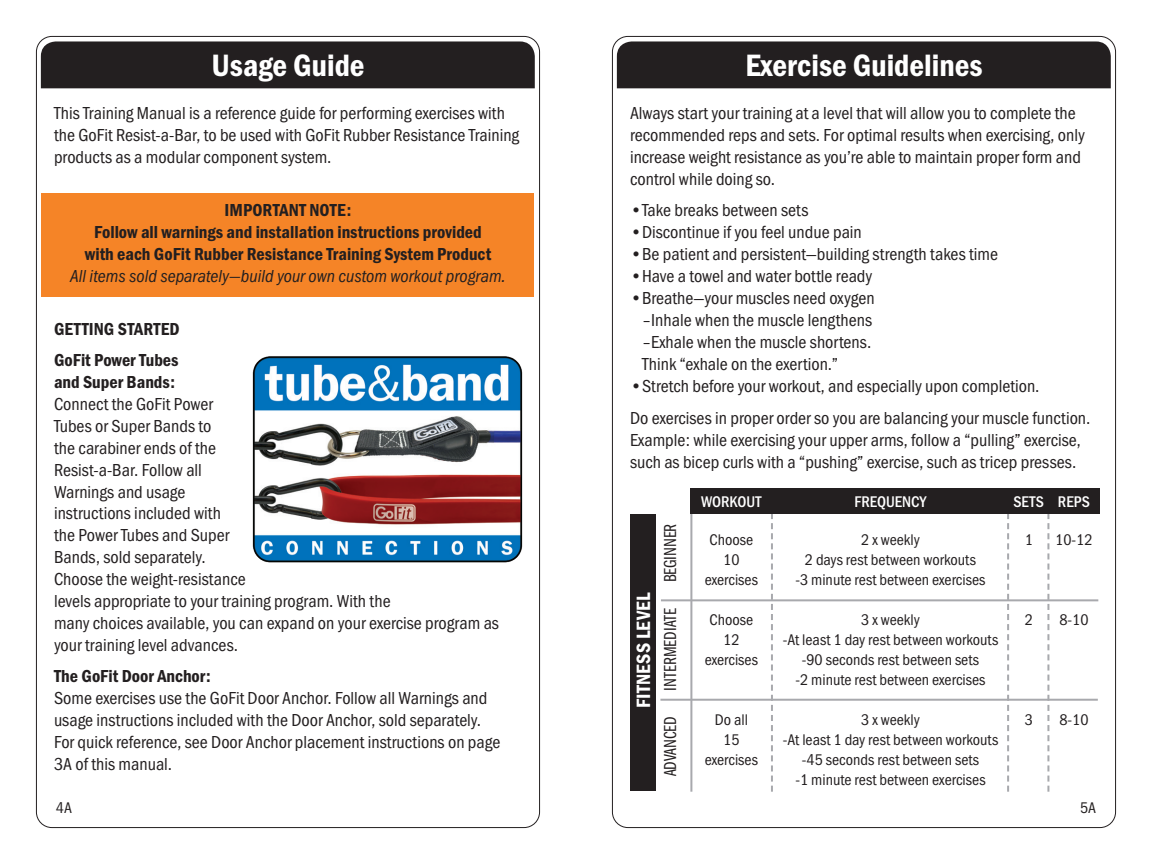
<style>
.page{position:relative;width:1152px;height:864px;background:#fff}
.page>*{position:absolute;margin:0;border:0;box-sizing:border-box;transform-origin:0 0}
.t1{font:32px "Franklin Gothic URW Con Dem";color:#fff}
.t2{font:20px "Franklin Gothic URW Con Dem";letter-spacing:.015em;color:#fff}
.t3{font:18px/22px "Franklin Gothic URW Con Boo";color:#231f20}
.t4{font:18px/22px "Franklin Gothic URW Con Dem";color:#231f20;text-align:center}
.t5{font:18px "Franklin Gothic URW Con Boo Ita";color:#231f20}
.t6{font:18px "Franklin Gothic URW Com Boo";color:#231f20}
.t7{font:16px/20px "Franklin Gothic URW Con Boo";color:#231f20;text-align:center}
.t8{font:500 16px "Franklin Gothic URW Con";color:#fff}
</style>
<div class="page">
<div style="left:41px;top:41px;width:494px;height:47px;background:#231f20"></div>
<div style="left:42px;top:193px;width:492px;height:104px;background:#f58427"></div>
<img style="left:252px;top:356px;width:271px;height:207px">
<div style="left:617px;top:41px;width:494px;height:47px;background:#231f20"></div>
<hr style="left:661px;top:599px;width:437px;height:2px;background:#a8a9ad">
<hr style="left:690px;top:513px;width:2px;height:279px;background:#a8a9ad">
<svg style="left:771px;top:513px;width:2px;height:279px"></svg>
<svg style="left:1007px;top:513px;width:2px;height:279px"></svg>
<svg style="left:1047px;top:513px;width:2px;height:279px"></svg>
<hr style="left:660px;top:699px;width:438px;height:2px;background:#a8a9ad">
<div style="left:690px;top:488px;width:410px;height:25px;background:#231f20"></div>
<div style="left:630px;top:515px;width:25px;height:276px;background:#231f20"></div>
<h1 class="t1" style="left:211px;top:44px;width:155px">Usage Guide</h1>
<p class="t3" style="left:54px;top:101px;width:467px">This Training Manual is a reference guide for performing exercises with the GoFit Resist-a-Bar, to be used with GoFit Rubber Resistance Training products as a modular component system.</p>
<p class="t4" style="left:85px;top:198px;width:408px">IMPORTANT NOTE:<br>Follow all warnings and installation instructions provided with each GoFit Rubber Resistance Training System Product</p>
<p class="t5" style="left:70px;top:266px;width:437px">All items sold separately—build your own custom workout program.</p>
<p class="t4" style="left:54px;top:312px;width:127px;line-height:31px;text-align:left">GETTING STARTED<br>GoFit Power Tubes</p>
<p class="t4" style="left:54px;top:370px;width:123px">and Super Bands:</p>
<p class="t3" style="left:54px;top:392px;width:447px">Connect the GoFit Power<br>Tubes or Super Bands to<br>the carabiner ends of the<br>Resist-a-Bar. Follow all<br>Warnings and usage<br>instructions included with<br>the Power Tubes and Super<br>Bands, sold separately.<br>Choose the weight-resistance<br>levels appropriate to your training program. With the<br>many choices available, you can expand on your exercise program as your training level advances.</p>
<p class="t4" style="left:54px;top:665px;width:158px">The GoFit Door Anchor:</p>
<p class="t3" style="left:54px;top:687px;width:448px">Some exercises use the GoFit Door Anchor. Follow all Warnings and usage instructions included with the Door Anchor, sold separately.<br>For quick reference, see Door Anchor placement instructions on page 3A of this manual.</p>
<p class="t7" style="left:56px;top:797px;width:18px">4A</p>
<p class="t7" style="left:1080px;top:797px;width:18px">5A</p>
<h1 class="t1" style="left:745px;top:44px;width:239px">Exercise Guidelines</h1>
<p class="t3" style="left:630px;top:101px;width:456px">Always start your training at a level that will allow you to complete the recommended reps and sets. For optimal results when exercising, only increase weight resistance as you’re able to maintain proper form and control while doing so.</p>
<p class="t3" style="left:630px;top:198px;width:180px">•Take breaks between sets</p>
<p class="t3" style="left:630px;top:220px;width:233px">•Discontinue if you feel undue pain</p>
<p class="t3" style="left:630px;top:242px;width:370px">•Be patient and persistent—building strength takes time</p>
<p class="t3" style="left:630px;top:264px;width:244px">•Have a towel and water bottle ready</p>
<p class="t3" style="left:642px;top:286px;width:234px;text-indent:-12px">•Breathe—your muscles need oxygen –Inhale when the muscle lengthens –Exhale when the muscle shortens.<br>Think “exhale on the exertion.”</p>
<p class="t3" style="left:630px;top:369px;width:462px;line-height:32px">•Stretch before your workout, and especially upon completion.<br>Do exercises in proper order so you are balancing your muscle function.</p>
<p class="t3" style="left:630px;top:428px;width:452px">Example: while exercising your upper arms, follow a “pulling” exercise, such as bicep curls with a “pushing” exercise, such as tricep presses.</p>
<p class="t8" style="left:701px;top:491px;width:62px">WORKOUT</p>
<p class="t7" style="left:705px;top:529px;width:55px">Choose<br>10 exercises</p>
<p class="t7" style="left:705px;top:609px;width:55px">Choose<br>12 exercises</p>
<p class="t8" style="left:855px;top:491px;width:73px">FREQUENCY</p>
<p class="t7" style="left:795px;top:529px;width:192px">2 x weekly<br>2 days rest between workouts<br>-3 minute rest between exercises</p>
<p class="t7" style="left:783px;top:609px;width:217px">3 x weekly<br>-At least 1 day rest between workouts -90 seconds rest between sets<br>-2 minute rest between exercises</p>
<p class="t7" style="left:783px;top:709px;width:217px">3 x weekly<br>-At least 1 day rest between workouts -45 seconds rest between sets<br>-1 minute rest between exercises</p>
<p class="t8" style="left:1013px;top:491px;width:32px">SETS</p>
<p class="t7" style="left:1025px;top:529px;width:10px">1</p>
<p class="t8" style="left:1058px;top:491px;width:33px">REPS</p>
<p class="t7" style="left:1055px;top:529px;width:39px">10-12</p>
<p class="t6" style="left:661px;top:582px;width:60px;rotate:-90deg">BEGINNER</p>
<p class="t2" style="left:630px;top:708px;width:116px;rotate:-90deg">FITNESS LEVEL</p>
<p class="t6" style="left:661px;top:691px;width:84px;rotate:-90deg">INTERMEDIATE</p>
<p class="t7" style="left:1025px;top:609px;width:10px">2</p>
<p class="t7" style="left:1059px;top:609px;width:31px">8-10</p>
<p class="t7" style="left:1025px;top:709px;width:10px">3</p>
<p class="t7" style="left:1059px;top:709px;width:31px">8-10</p>
<p class="t7" style="left:705px;top:709px;width:55px">Do all<br>15 exercises</p>
<p class="t6" style="left:661px;top:776px;width:62px;rotate:-90deg">ADVANCED</p>
</div>
